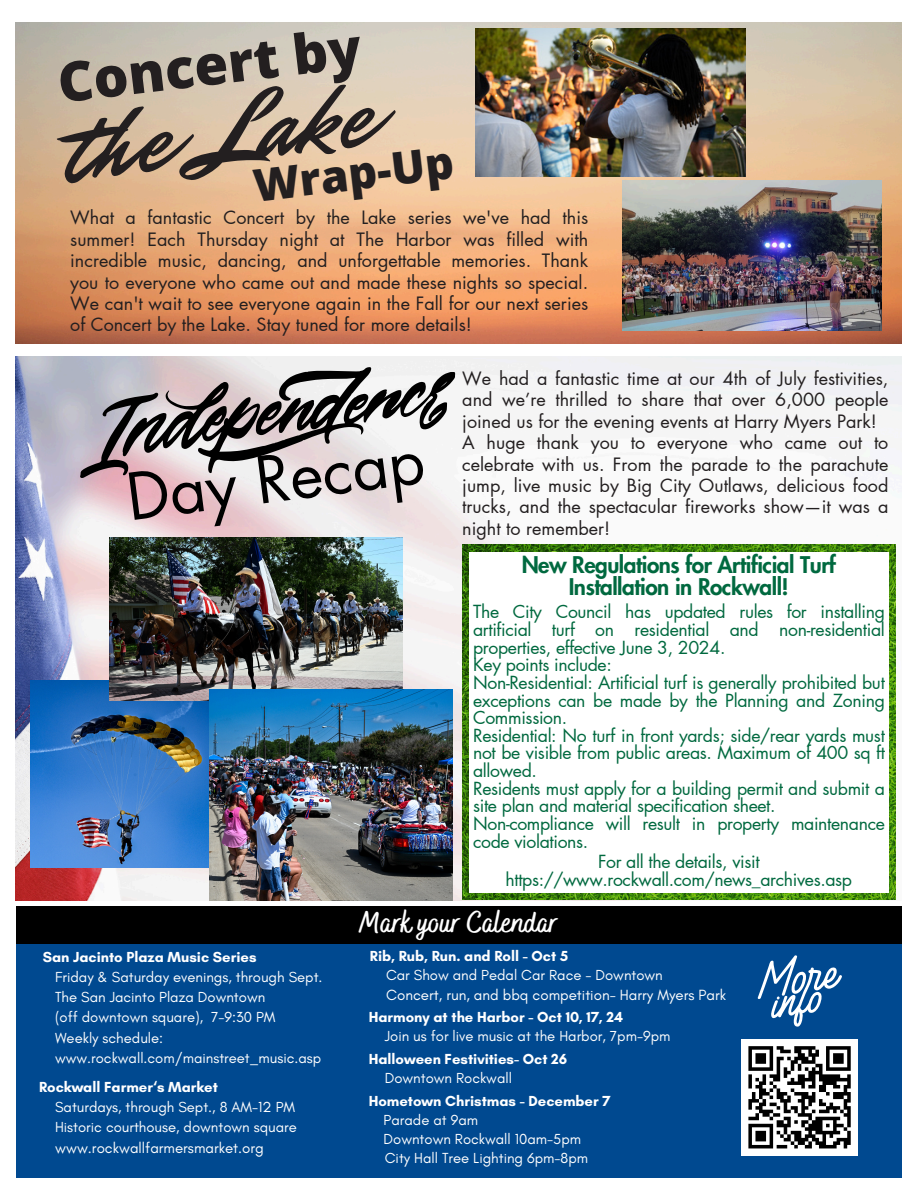
<style>
.page{position:relative;width:918px;height:1188px;background:#fff}
.page>*{position:absolute;margin:0;border:0;box-sizing:border-box;transform-origin:0 0}
.t1{font:102px "Mr Dafoe";color:#231f20}
.t2{font:63px "Futura LT Pro";color:#000}
.t3{font:800 54.9px "Open Sans";color:#231f20}
.t4{font:800 44.85px "Open Sans";color:#231f20}
.t5{font:700 30px "Bakerie Smooth";color:#fff}
.t6{font:800 22.5px/22.5px "Futura LT Pro";letter-spacing:-.02em;color:#00693f;text-align:center}
.t7{font:18px/21.3px "Futura LT Pro";color:#231f20;text-align:justify}
.t8{font:17.7px/17.7px "Futura LT Pro";letter-spacing:-.02em;color:#00693f;text-align:justify}
.t9{font:15px "Glacial Indifference";color:#fff}
.t10{font:14.85px "Glacial Indifference";color:#fff}
.t11{font:700 14.85px "Glacial Indifference";color:#fff}
</style>
<div class="page">
<div style="left:16px;top:926px;width:885px;height:252px;background:#004990"></div>
<div style="left:16px;top:907px;width:886px;height:37px;background:#000"></div>
<div style="left:741px;top:1039px;width:117px;height:117px;background:#fff"></div>
<svg style="left:748px;top:1046px;width:103px;height:103px"></svg>
<svg style="left:757px;top:955px;width:85px;height:72px"></svg>
<img style="left:16px;top:23px;width:885px;height:320px">
<img style="left:622px;top:181px;width:260px;height:149px">
<img style="left:475px;top:29px;width:270px;height:147px">
<img style="left:16px;top:357px;width:885px;height:543px">
<svg style="left:80px;top:343px;width:376px;height:163px"></svg>
<img style="left:30px;top:680px;width:179px;height:187px">
<img style="left:110px;top:538px;width:292px;height:163px">
<img style="left:209px;top:689px;width:243px;height:212px">
<img style="left:462px;top:544px;width:433px;height:356px">
<div style="left:469px;top:552px;width:420px;height:341px;background:#fff"></div>
<p class="t3" style="left:53px;top:45px;width:307px;rotate:-7deg">Concert by</p>
<h5 class="t1" style="left:53px;top:81px;width:315px;rotate:-7deg">the Lake</h5>
<p class="t4" style="left:250px;top:154px;width:203px;rotate:-7deg">Wrap-Up</p>
<p class="t7" style="left:70px;top:208px;width:519px">What a fantastic Concert by the Lake series we've had this summer! Each Thursday night at The Harbor was filled with incredible music, dancing, and unforgettable memories. Thank you to everyone who came out and made these nights so special.<br>We can't wait to see everyone again in the Fall for our next series of Concert by the Lake. Stay tuned for more details!</p>
<p class="t2" style="left:124px;top:468px;width:301px;rotate:-7deg">Day Recap</p>
<p class="t7" style="left:462px;top:369px;width:428px">We had a fantastic time at our 4th of July festivities, and we’re thrilled to share that over 6,000 people joined us for the evening events at Harry Myers Park!</p>
<p class="t7" style="left:462px;top:433px;width:428px">A huge thank you to everyone who came out to celebrate with us. From the parade to the parachute jump, live music by Big City Outlaws, delicious food trucks, and the spectacular fireworks show—it was a night to remember!</p>
<p class="t6" style="left:522px;top:554px;width:316px">New Regulations for Artificial Turf<br>Installation in Rockwall!</p>
<p class="t8" style="left:473px;top:604px;width:413px">The City Council has updated rules for installing artificial turf on residential and non-residential properties, effective June 3, 2024.</p>
<p class="t8" style="left:473px;top:657px;width:140px">Key points include:</p>
<p class="t8" style="left:473px;top:674px;width:413px">Non-Residential: Artificial turf is generally prohibited but exceptions can be made by the Planning and Zoning Commission.</p>
<p class="t8" style="left:473px;top:727px;width:413px">Residential: No turf in front yards; side/rear yards must not be visible from public areas. Maximum of 400 sq ft allowed.</p>
<p class="t8" style="left:473px;top:780px;width:413px">Residents must apply for a building permit and submit a site plan and material specification sheet.</p>
<p class="t8" style="left:473px;top:816px;width:413px">Non-compliance will result in property maintenance code violations.</p>
<p class="t8" style="left:506px;top:854px;width:348px;text-align:center">For all the details, visit https://www.rockwall.com/news_archives.asp</p>
<p class="t11" style="left:43px;top:948px;width:215px">San Jacinto Plaza Music Series</p>
<h2 class="t10" style="left:55px;top:968px;width:269px">Friday &amp; Saturday evenings, through Sept.</h2>
<p class="t10" style="left:55px;top:988px;width:212px">The San Jacinto Plaza Downtown</p>
<p class="t10" style="left:55px;top:1008px;width:222px">(off downtown square), 7-9:30 PM</p>
<p class="t10" style="left:55px;top:1029px;width:110px">Weekly schedule:</p>
<p class="t10" style="left:55px;top:1049px;width:268px">www.rockwall.com/mainstreet_music.asp</p>
<p class="t11" style="left:39px;top:1078px;width:180px">Rockwall Farmer‘s Market</p>
<h6 class="t10" style="left:55px;top:1098px;width:242px">Saturdays, through Sept., 8 AM-12 PM</h6>
<p class="t10" style="left:55px;top:1118px;width:243px">Historic courthouse, downtown square</p>
<p class="t9" style="left:55px;top:1138px;width:210px">www.rockwallfarmersmarket.org</p>
<p class="t5" style="left:360px;top:904px;width:200px">Mark your Calendar</p>
<p class="t11" style="left:370px;top:947px;width:200px">Rib, Rub, Run. and Roll - Oct 5</p>
<p class="t10" style="left:386px;top:966px;width:278px">Car Show and Pedal Car Race - Downtown</p>
<p class="t9" style="left:386px;top:985px;width:341px">Concert, run, and bbq competition- Harry Myers Park</p>
<p class="t11" style="left:369px;top:1008px;width:256px">Harmony at the Harbor - Oct 10, 17, 24</p>
<p class="t10" style="left:385px;top:1027px;width:287px">Join us for live music at the Harbor, 7pm-9pm</p>
<p class="t11" style="left:369px;top:1050px;width:200px">Halloween Festivities- Oct 26</p>
<p class="t10" style="left:385px;top:1069px;width:129px">Downtown Rockwall</p>
<p class="t11" style="left:369px;top:1092px;width:243px">Hometown Christmas - December 7</p>
<p class="t10" style="left:384px;top:1111px;width:96px">Parade at 9am</p>
<p class="t10" style="left:384px;top:1130px;width:199px">Downtown Rockwall 10am-5pm</p>
<p class="t10" style="left:385px;top:1149px;width:205px">City Hall Tree Lighting 6pm-8pm</p>
</div>
